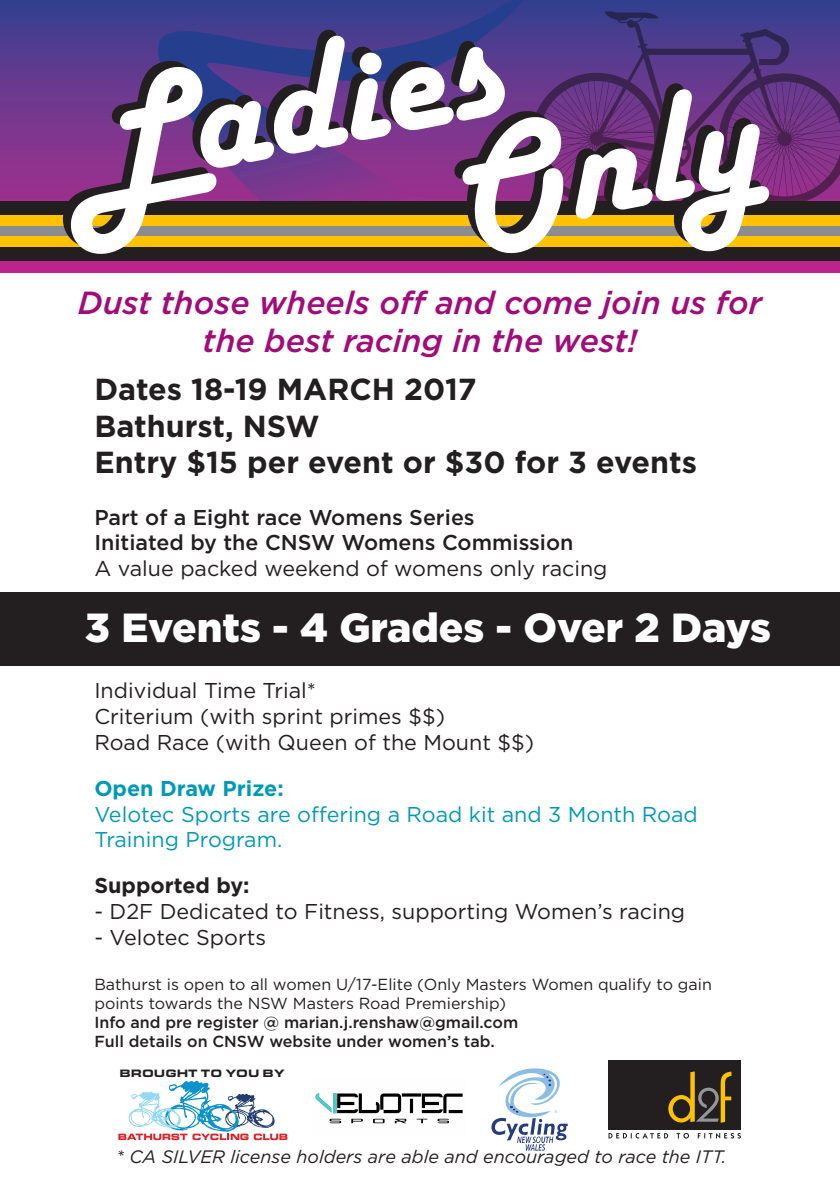
<style>
.page{position:relative;width:840px;height:1191px;background:#fff}
.page>*{position:absolute;margin:0;border:0;box-sizing:border-box;transform-origin:0 0}
.t1{font:160px "Harlow Solid Let Plain";color:#fff}
.t2{font:900 40.6px "Gotham";color:#fff}
.t3{font:italic 500 32px "Gotham";color:#a20b79}
.t4{font:700 30.4px "Gotham";color:#231f20}
.t5{font:21.4px "Gotham";color:#231f20}
.t6{font:500 21.4px "Gotham";color:#231f20}
.t7{font:21.4px/25.8px "Gotham";color:#009ab8}
.t8{font:700 21.4px "Gotham";color:#009ab8}
.t9{font:700 21.4px "Gotham";color:#231f20}
.t10{font:italic 18px "Gotham";color:#231f20}
.t11{font:16px/19.2px "Gotham";color:#231f20}
.t12{font:500 16px "Gotham";color:#231f20}
.t13{font:11.2px "Eurostile Extended Black DTC";color:#231f20}
</style>
<div class="page">
<svg style="left:0;top:0;width:839px;height:272px;background:#71368e"></svg>
<svg style="left:710px;top:11px;width:129px;height:190px;background:#643380"></svg>
<svg style="left:95px;top:0;width:615px;height:272px;background:#65368a"></svg>
<div style="left:0;top:201px;width:839px;height:60px;background:#231f20"></div>
<div style="left:0;top:215px;width:839px;height:32px;background:#fec200"></div>
<div style="left:0;top:226px;width:839px;height:10px;background:#8a8c8f"></div>
<svg style="left:118px;top:1080px;width:169px;height:60px"></svg>
<div style="left:608px;top:1060px;width:132px;height:70px;background:#231f20"></div>
<svg style="left:668px;top:1071px;width:63px;height:51px"></svg>
<svg style="left:608px;top:1133px;width:59px;height:5px"></svg>
<svg style="left:676px;top:1133px;width:12px;height:5px"></svg>
<svg style="left:697px;top:1133px;width:43px;height:5px"></svg>
<div style="left:0;top:592px;width:839px;height:74px;background:#231f20"></div>
<img style="left:315px;top:1093px;width:148px;height:31px">
<svg style="left:491px;top:1068px;width:76px;height:82px"></svg>
<p class="t1" style="left:61px;top:73px;width:437px;rotate:-11deg">Ladies</p>
<p class="t1" style="left:445px;top:118px;width:308px;rotate:-11deg">Only</p>
<p class="t3" style="left:78px;top:281px;width:685px">Dust those wheels off and come join us for</p>
<p class="t3" style="left:202px;top:320px;width:436px">the best racing in the west!</p>
<p class="t4" style="left:94px;top:369px;width:383px">Dates 18-19 MARCH 2017</p>
<p class="t4" style="left:94px;top:405px;width:227px">Bathurst, NSW</p>
<p class="t4" style="left:94px;top:442px;width:603px">Entry $15 per event or $30 for 3 events</p>
<p class="t6" style="left:94px;top:503px;width:381px">Part of a Eight race Womens Series</p>
<p class="t6" style="left:94px;top:529px;width:480px">Initiated by the CNSW Womens Commission</p>
<p class="t5" style="left:94px;top:555px;width:514px">A value packed weekend of womens only racing</p>
<p class="t2" style="left:85px;top:600px;width:687px">3 Events - 4 Grades - Over 2 Days</p>
<p class="t5" style="left:94px;top:677px;width:223px">Individual Time Trial*</p>
<p class="t5" style="left:94px;top:703px;width:352px">Criterium (with sprint primes $$)</p>
<p class="t5" style="left:94px;top:728px;width:441px">Road Race (with Queen of the Mount $$)</p>
<p class="t8" style="left:94px;top:774px;width:191px">Open Draw Prize:</p>
<p class="t7" style="left:94px;top:800px;width:604px">Velotec Sports are offering a Road kit and 3 Month Road<br>Training Program.</p>
<p class="t9" style="left:94px;top:871px;width:157px">Supported by:</p>
<p class="t5" style="left:94px;top:897px;width:592px">- D2F Dedicated to Fitness, supporting Women’s racing</p>
<p class="t5" style="left:94px;top:923px;width:173px">- Velotec Sports</p>
<p class="t11" style="left:94px;top:974px;width:618px">Bathurst is open to all women U/17-Elite (Only Masters Women qualify to gain points towards the NSW Masters Road Premiership)</p>
<p class="t12" style="left:94px;top:1011px;width:425px">Info and pre register @ marian.j.renshaw@gmail.com</p>
<p class="t12" style="left:94px;top:1031px;width:401px">Full details on CNSW website under women’s tab.</p>
<p class="t13" style="left:119px;top:1067px;width:167px">BROUGHT TO YOU BY</p>
<p class="t10" style="left:116px;top:1145px;width:611px">* CA SILVER license holders are able and encouraged to race the ITT.</p>
</div>
